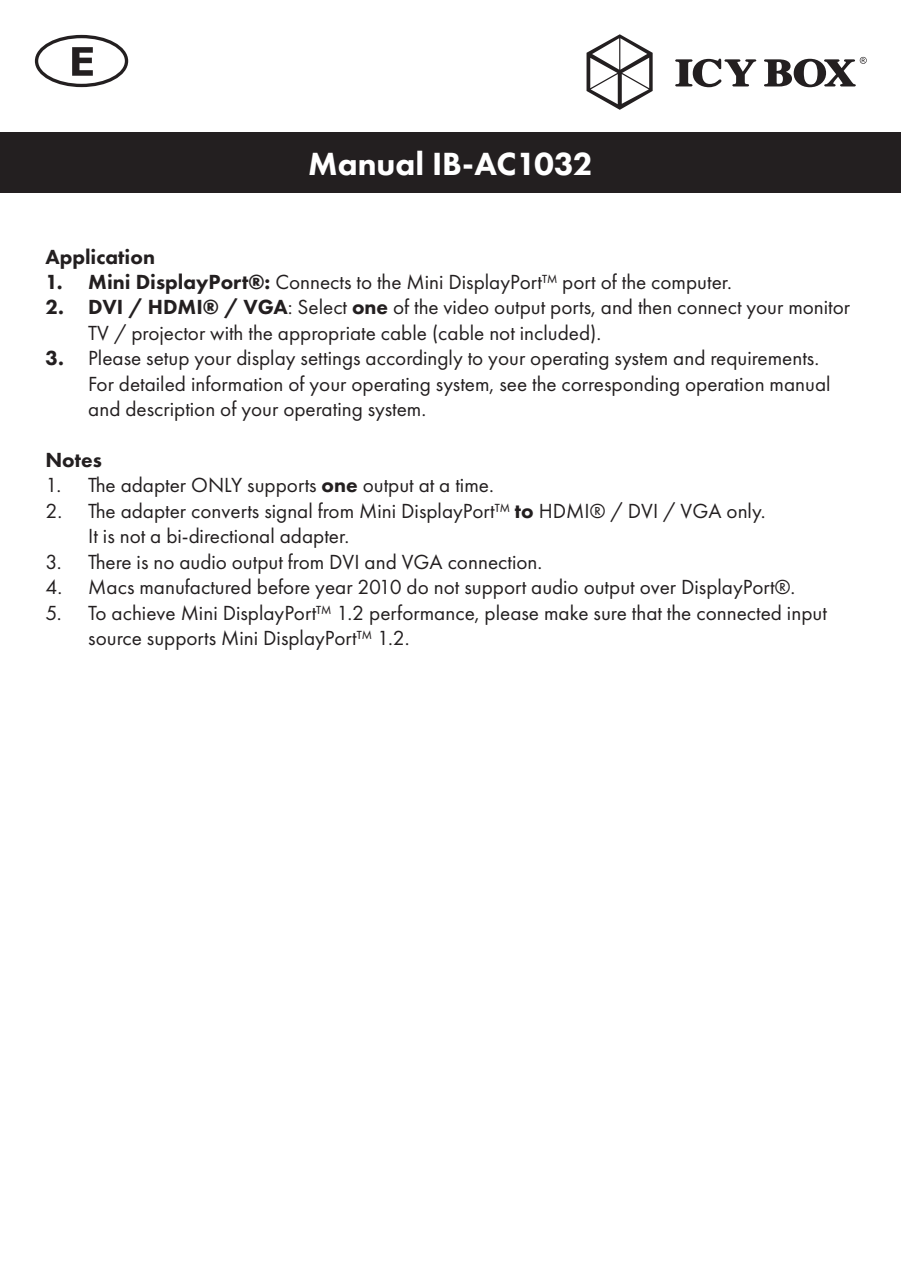
<style>
.page{position:relative;width:901px;height:1270px;background:#fff}
.page>*{position:absolute;margin:0;border:0;box-sizing:border-box;transform-origin:0 0}
.t1{font:800 33.2px "Futura PT";color:#fff}
.t2{font:21.2px/25.6px "Futura PT";color:#231f20}
.t3{font:800 21.2px "Futura PT";color:#231f20}
.s1{font-weight:800}
</style>
<div class="page">
<div style="left:0;top:132px;width:901px;height:60px;background:#231f20"></div>
<svg style="left:586px;top:34px;width:66px;height:76px"></svg>
<svg style="left:675px;top:57px;width:191px;height:30px"></svg>
<div style="left:34px;top:34px;width:95px;height:54px;border:3px solid #fff;border-radius:50%"></div>
<div style="left:35px;top:35px;width:93px;height:52px;border:3px solid #231f20;border-radius:50%"></div>
<svg style="left:72px;top:47px;width:21px;height:29px"></svg>
<h1 class="t1" style="left:308px;top:145px;width:286px">Manual IB-AC1032</h1>
<p class="t3" style="left:45px;top:245px;width:111px">Application</p>
<p class="t2" style="left:45px;top:270px;width:688px"><span class="s1">1. Mini DisplayPort®:</span> Connects to the Mini DisplayPort™ port of the computer.</p>
<p class="t2" style="left:88px;top:295px;width:763px;text-indent:-43px"><span class="s1">2. DVI / HDMI® / VGA</span>: Select <span class="s1">one</span> of the video output ports, and then connect your monitor<br>TV / projector with the appropriate cable (cable not included).</p>
<p class="t2" style="left:88px;top:346px;width:744px;text-indent:-43px"><span class="s1">3.</span> Please setup your display settings accordingly to your operating system and requirements.<br>For detailed information of your operating system, see the corresponding operation manual and description of your operating system.</p>
<p class="t3" style="left:45px;top:448px;width:58px">Notes</p>
<p class="t2" style="left:45px;top:473px;width:450px">1. The adapter ONLY supports <span class="s1">one</span> output at a time.</p>
<p class="t2" style="left:88px;top:498px;width:679px;text-indent:-43px">2. The adapter converts signal from Mini DisplayPort™ <span class="s1">to</span> HDMI® / DVI / VGA only.<br>It is not a bi-directional adapter.</p>
<p class="t2" style="left:45px;top:549px;width:498px">3. There is no audio output from DVI and VGA connection.</p>
<p class="t2" style="left:45px;top:575px;width:751px">4. Macs manufactured before year 2010 do not support audio output over DisplayPort®.</p>
<p class="t2" style="left:88px;top:600px;width:740px;text-indent:-43px">5. To achieve Mini DisplayPort™ 1.2 performance, please make sure that the connected input source supports Mini DisplayPort™ 1.2.</p>
</div>
